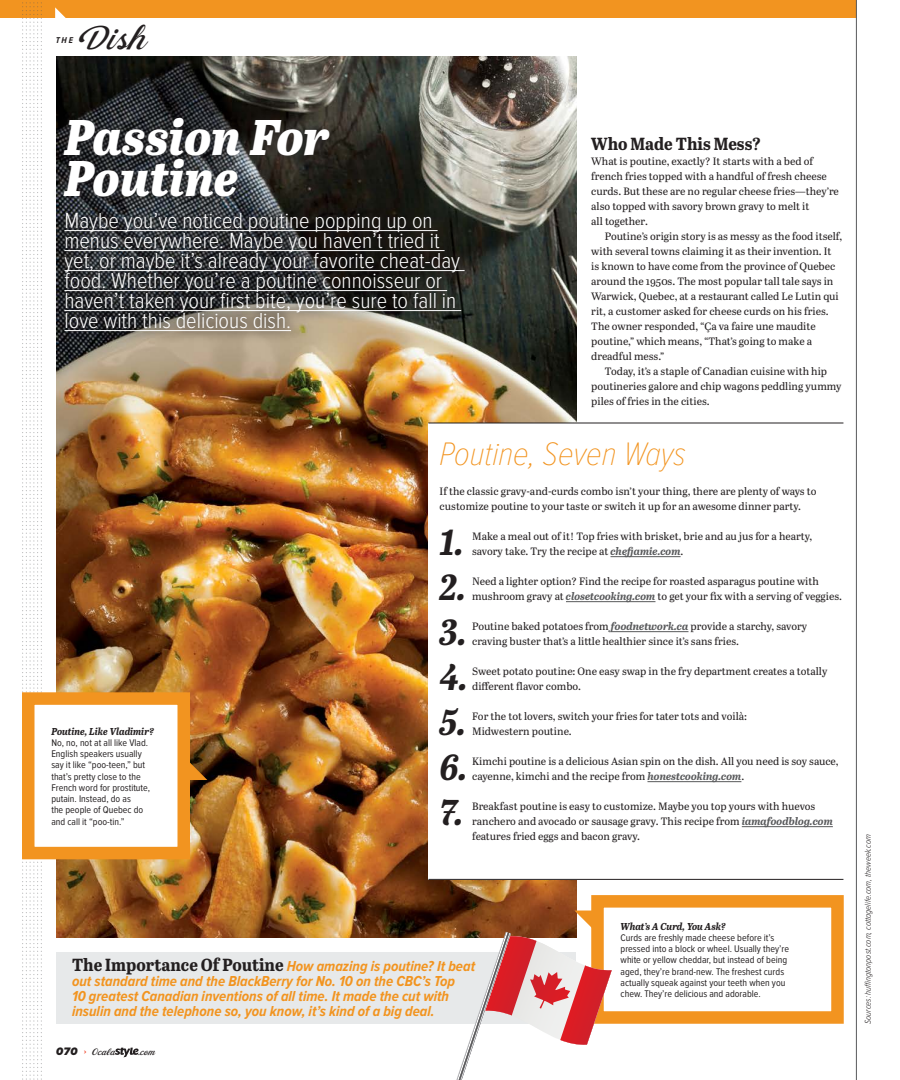
<style>
.page{position:relative;width:900px;height:1080px;background:#fff}
.page>*{position:absolute;margin:0;border:0;box-sizing:border-box;transform-origin:0 0}
.t1{font:italic 50px/41.2px "Abril Titling Nar Eb";letter-spacing:-.005em;color:#fff}
.t2{font:italic 700 36.25px "Abril Titling Nar";color:#231f20}
.t3{font:italic 100 33.75px "Proxima Nova Cond";color:#f29420}
.t4{font:33.25px "Dream Lover";color:#231f20}
.t5{font:300 22.5px/20px "Proxima Nova Cond";color:#fff}
.t6{font:700 17.5px "Abril Titling Nar";color:#231f20}
.t7{font:italic 700 15px/15px "Proxima Nova Cond";color:#f29420}
.t8{font:10.62px/15px "Abril Text";color:#231f20}
.t9{font:10px/11.2px "Proxima Nova Cond";color:#231f20}
.t10{font:italic 700 10px "Abril Titling Nar";letter-spacing:-.005em;color:#231f20}
.t11{font:10px "Dream Lover";color:#231f20}
.t12{font:italic 300 8.75px "Proxima Nova Cond";color:#231f20}
.t13{font:italic 700 8.75px "Proxima Nova Cond";color:#231f20}
.s1{font-weight:700;font-style:italic;color:#58595b}
.s2{font-family:"Abril Titling Nar";font-style:normal;font-size:17.5px;color:#231f20}
.s3{font-family:"Proxima Nova";font-weight:900;font-style:italic;font-size:11.25px}
.s4{font-family:"Abril Titling Nar";font-weight:700;font-size:8.75px;color:#f0492e}
</style>
<div class="page">
<img style="left:0;top:0;width:857px;height:1080px">
<h3 class="t4" style="left:79px;top:19px;width:70px">Dish</h3>
<p class="t13" style="left:56px;top:35px;width:19px">THE</p>
<h1 class="t1" style="left:64px;top:115px;width:267px">Passion For<br>Poutine</h1>
<p class="t5" style="left:64px;top:211px;width:397px">Maybe you’ve noticed poutine popping up on menus everywhere. Maybe you haven’t tried it yet, or maybe it’s already your favorite cheat-day food. Whether you’re a poutine connoisseur or haven’t taken your first bite, you’re sure to fall in love with this delicious dish.</p>
<h3 class="t6" style="left:591px;top:131px;width:171px">Who Made This Mess?</h3>
<p class="t8" style="left:591px;top:153px;width:249px">What is poutine, exactly? It starts with a bed of french fries topped with a handful of fresh cheese curds. But these are no regular cheese fries—they’re also topped with savory brown gravy to melt it<br>all together.</p>
<p class="t8" style="left:591px;top:228px;width:253px;text-indent:14px">Poutine’s origin story is as messy as the food itself, with several towns claiming it as their invention. It<br>is known to have come from the province of Quebec around the 1950s. The most popular tall tale says in Warwick, Quebec, at a restaurant called Le Lutin qui rit, a customer asked for cheese curds on his fries.<br>The owner responded, “Ça va faire une maudite poutine,” which means, “That’s going to make a dreadful mess.”</p>
<p class="t8" style="left:591px;top:363px;width:252px;text-indent:14px">Today, it’s a staple of Canadian cuisine with hip poutineries galore and chip wagons peddling yummy piles of fries in the cities.</p>
<h3 class="t3" style="left:440px;top:435px;width:248px">Poutine, Seven Ways</h3>
<p class="t8" style="left:440px;top:483px;width:378px">If the classic gravy-and-curds combo isn’t your thing, there are plenty of ways to customize poutine to your taste or switch it up for an awesome dinner party.</p>
<h2 class="t2" style="left:440px;top:515px;width:26px">1.</h2>
<p class="t8" style="left:472px;top:528px;width:342px">Make a meal out of it! Top fries with brisket, brie and au jus for a hearty, savory take. Try the recipe at <span class="s1">chefjamie.com</span>.</p>
<h2 class="t2" style="left:440px;top:560px;width:28px">2.</h2>
<p class="t8" style="left:472px;top:573px;width:371px">Need a lighter option? Find the recipe for roasted asparagus poutine with mushroom gravy at <span class="s1">closetcooking.com</span> to get your fix with a serving of veggies.</p>
<h2 class="t2" style="left:440px;top:605px;width:29px">3.</h2>
<p class="t8" style="left:472px;top:618px;width:337px">Poutine baked potatoes from <span class="s1">foodnetwork.ca</span> provide a starchy, savory craving buster that’s a little healthier since it’s sans fries.</p>
<h2 class="t2" style="left:440px;top:650px;width:30px">4.</h2>
<p class="t8" style="left:472px;top:663px;width:357px">Sweet potato poutine: One easy swap in the fry department creates a totally different flavor combo.</p>
<h2 class="t2" style="left:440px;top:695px;width:28px">5.</h2>
<p class="t8" style="left:472px;top:708px;width:276px">For the tot lovers, switch your fries for tater tots and voilà:<br>Midwestern poutine.</p>
<h2 class="t2" style="left:440px;top:740px;width:29px">6.</h2>
<p class="t8" style="left:472px;top:753px;width:368px">Kimchi poutine is a delicious Asian spin on the dish. All you need is soy sauce, cayenne, kimchi and the recipe from <span class="s1">honestcooking.com</span>.</p>
<h2 class="t2" style="left:440px;top:785px;width:25px">7.</h2>
<p class="t8" style="left:472px;top:798px;width:362px">Breakfast poutine is easy to customize. Maybe you top yours with huevos ranchero and avocado or sausage gravy. This recipe from <span class="s1">iamafoodblog.com </span>features fried eggs and bacon gravy.</p>
<p class="t10" style="left:51px;top:724px;width:104px">Poutine, Like Vladimir?</p>
<p class="t9" style="left:51px;top:737px;width:100px">No, no, not at all like Vlad.<br>English speakers usually say it like “poo-teen,” but that’s pretty close to the<br>French word for prostitute, putain. Instead, do as<br>the people of Quebec do and call it “poo-tin.”</p>
<p class="t7" style="left:72px;top:959px;width:405px"><span class="s2">The Importance Of Poutine</span> How amazing is poutine? It beat out standard time and the BlackBerry for No. 10 on the CBC’s Top<br>10 greatest Canadian inventions of all time. It made the cut with insulin and the telephone so, you know, it’s kind of a big deal.</p>
<p class="t11" style="left:56px;top:1046px;width:61px"><span class="s3">070</span> <span class="s4">›</span> Ocala</p>
<p class="t11" style="left:138px;top:1046px;width:19px">.com</p>
<p class="t10" style="left:621px;top:919px;width:107px">What’s A Curd, You Ask?</p>
<p class="t9" style="left:621px;top:932px;width:170px">Curds are freshly made cheese before it’s pressed into a block or wheel. Usually they’re white or yellow cheddar, but instead of being aged, they’re brand-new. The freshest curds actually squeak against your teeth when you chew. They’re delicious and adorable.</p>
<p class="t12" style="left:863px;top:1024px;width:191px;rotate:-90deg">Sources: huffingtonpost.com, cottagelife.com, theweek.com</p>
</div>
